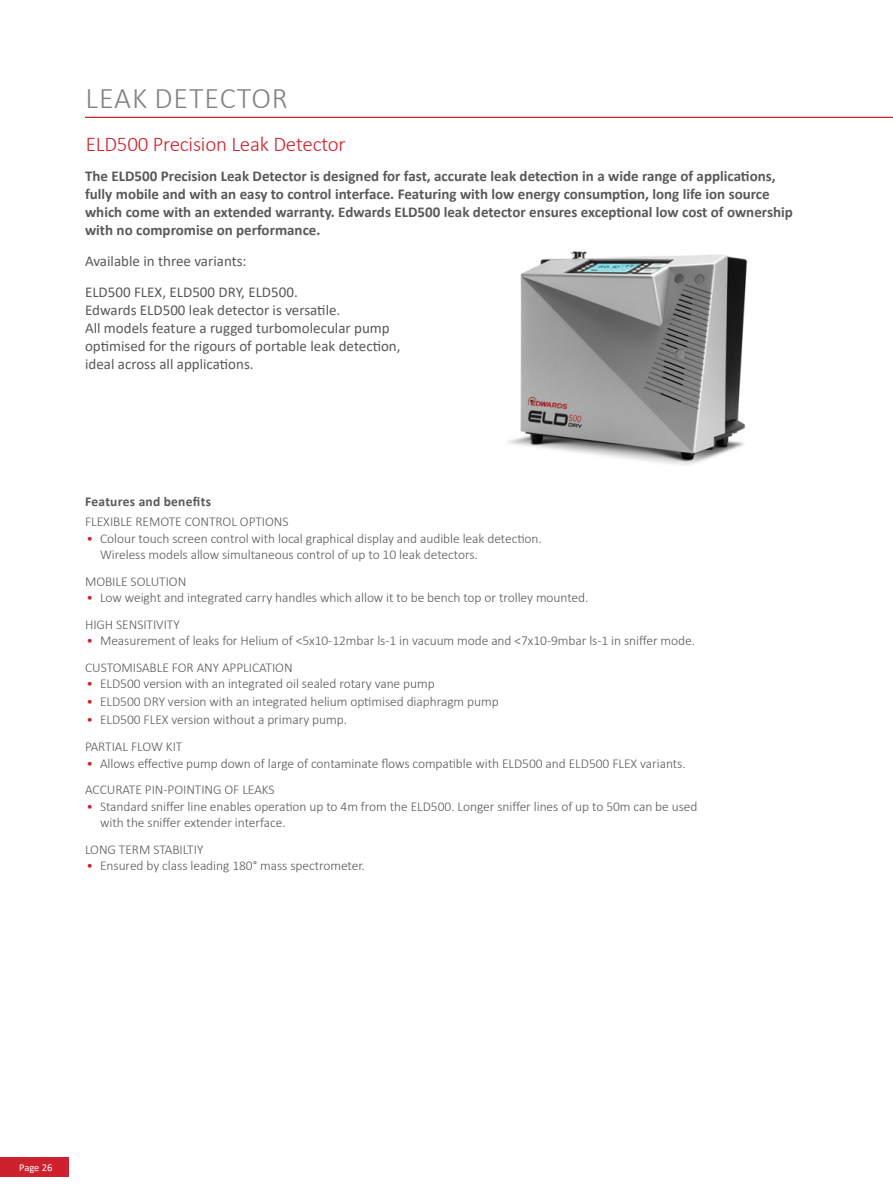
<style>
.page{position:relative;width:893px;height:1191px;background:#fff}
.page>*{position:absolute;margin:0;border:0;box-sizing:border-box;transform-origin:0 0}
.t1{font:300 30px "Calibri";letter-spacing:.03em;color:#808285}
.t2{font:300 21px "Calibri";letter-spacing:-.01em;color:#cf202e}
.t3{font:700 15px/18px "Calibri";color:#58595b}
.t4{font:15px/18px "Calibri";color:#58595b}
.t5{font:300 13.5px/26.8px "Calibri";letter-spacing:-.005em;color:#58595b}
.t6{font:700 13.5px "Calibri";letter-spacing:.02em;color:#58595b}
.t7{font:10.5px "Calibri";letter-spacing:-.005em;color:#fff}
.s1{color:#cf202e}
</style>
<div class="page">
<img style="left:507px;top:251px;width:241px;height:214px">
<div style="left:0;top:1157px;width:68px;height:19px;background:#cf202e"></div>
<hr style="left:85px;top:117px;width:808px;height:1px;background:#cf202e">
<h1 class="t1" style="left:86px;top:79px;width:204px">LEAK DETECTOR</h1>
<h2 class="t2" style="left:86px;top:131px;width:262px">ELD500 Precision Leak Detector</h2>
<p class="t3" style="left:85px;top:166px;width:709px">The ELD500 Precision Leak Detector is designed for fast, accurate leak detection in a wide range of applications, fully mobile and with an easy to control interface. Featuring with low energy consumption, long life ion source which come with an extended warranty. Edwards ELD500 leak detector ensures exceptional low cost of ownership with no compromise on performance.</p>
<p class="t4" style="left:85px;top:245px;width:214px;line-height:30.8px">Available in three variants:<br>ELD500 FLEX, ELD500 DRY, ELD500.</p>
<p class="t4" style="left:85px;top:300px;width:317px">Edwards ELD500 leak detector is versatile.<br>All models feature a rugged turbomolecular pump optimised for the rigours of portable leak detection, ideal across all applications.</p>
<p class="t6" style="left:85px;top:492px;width:128px">Features and benefits</p>
<p class="t5" style="left:85px;top:508px;width:205px">FLEXIBLE REMOTE CONTROL OPTIONS</p>
<p class="t5" style="left:100px;top:530px;width:443px;line-height:16.2px;text-indent:-14px"><span class="s1">•</span> Colour touch screen control with local graphical display and audible leak detection.<br>Wireless models allow simultaneous control of up to 10 leak detectors.</p>
<p class="t5" style="left:85px;top:567px;width:103px">MOBILE SOLUTION</p>
<p class="t5" style="left:85px;top:583px;width:505px"><span class="s1">•</span> Low weight and integrated carry handles which allow it to be bench top or trolley mounted.<br>HIGH SENSITIVITY</p>
<p class="t5" style="left:85px;top:627px;width:611px"><span class="s1">•</span> Measurement of leaks for Helium of &lt;5x10-12mbar ls-1 in vacuum mode and &lt;7x10-9mbar ls-1 in sniffer mode.<br>CUSTOMISABLE FOR ANY APPLICATION</p>
<p class="t5" style="left:87px;top:670px;width:350px"><span class="s1">•</span> ELD500 version with an integrated oil sealed rotary vane pump</p>
<p class="t5" style="left:87px;top:688px;width:414px"><span class="s1">•</span> ELD500 DRY version with an integrated helium optimised diaphragm pump</p>
<p class="t5" style="left:85px;top:706px;width:263px"><span class="s1">•</span> ELD500 FLEX version without a primary pump.<br>PARTIAL FLOW KIT</p>
<p class="t5" style="left:85px;top:749px;width:602px"><span class="s1">•</span> Allows effective pump down of large of contaminate flows compatible with ELD500 and ELD500 FLEX variants.<br>ACCURATE PIN-POINTING OF LEAKS</p>
<p class="t5" style="left:100px;top:798px;width:599px;line-height:16.2px;text-indent:-14px"><span class="s1">•</span> Standard sniffer line enables operation up to 4m from the ELD500. Longer sniffer lines of up to 50m can be used with the sniffer extender interface.</p>
<p class="t5" style="left:85px;top:835px;width:120px">LONG TERM STABILTIY</p>
<p class="t5" style="left:87px;top:851px;width:280px"><span class="s1">•</span> Ensured by class leading 180° mass spectrometer.</p>
<p class="t7" style="left:19px;top:1159px;width:35px">Page 26</p>
</div>
